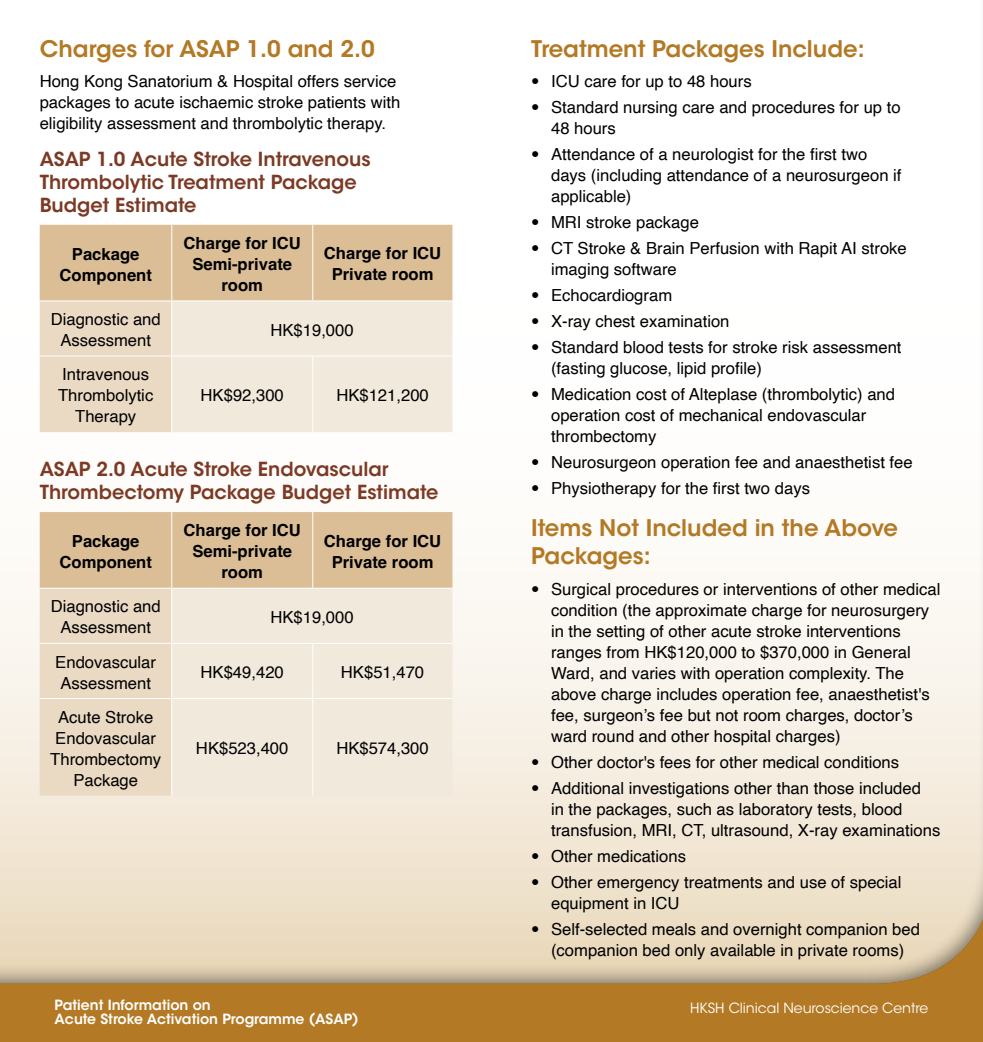
<style>
.page{position:relative;width:983px;height:1042px;background:#fff}
.page>*{position:absolute;margin:0;border:0;box-sizing:border-box;transform-origin:0 0}
.t1{font:600 22.75px/27.3px "ITC Avant Garde Std";color:#b37924}
.t2{font:600 19.25px/23.1px "ITC Avant Garde Std";color:#7c3a25}
.t3{font:16.62px/21px "Helvetica";color:#000}
.t4{font:700 16.62px/21px "Helvetica";color:#000;text-align:center}
.t5{font:600 14px "ITC Avant Garde Std";color:#fff}
.t6{font:14px "ITC Avant Garde Std";color:#fff}
.s1{font-family:"Helvetica Neue LT Std";font-weight:100;font-stretch:condensed}
</style>
<div class="page">
<div style="left:0;top:0;width:982px;height:1042px;background:#b37924"></div>
<div style="left:0;top:0;width:982px;height:986px;background:#000;opacity:.5"></div>
<svg style="left:40px;top:225px;width:412px;height:207px;background:#e8d6be"></svg>
<hr style="left:171px;top:225px;width:1px;height:75px;background:#fff">
<hr style="left:312px;top:225px;width:1px;height:75px;background:#fff">
<hr style="left:40px;top:300px;width:132px;height:1px;background:#fff">
<hr style="left:172px;top:300px;width:141px;height:1px;background:#fff">
<hr style="left:171px;top:301px;width:1px;height:55px;background:#fff">
<hr style="left:313px;top:300px;width:139px;height:1px;background:#fff">
<hr style="left:40px;top:356px;width:132px;height:1px;background:#fff">
<hr style="left:172px;top:356px;width:141px;height:1px;background:#fff">
<hr style="left:171px;top:356px;width:1px;height:76px;background:#fff">
<hr style="left:313px;top:356px;width:139px;height:1px;background:#fff">
<hr style="left:312px;top:356px;width:1px;height:76px;background:#fff">
<svg style="left:40px;top:512px;width:412px;height:283px;background:#e2cbab"></svg>
<div style="left:172px;top:589px;width:280px;height:206px;background:#f2e9dd"></div>
<hr style="left:171px;top:512px;width:1px;height:76px;background:#fff">
<hr style="left:312px;top:512px;width:1px;height:76px;background:#fff">
<hr style="left:40px;top:588px;width:132px;height:1px;background:#fff">
<hr style="left:172px;top:588px;width:141px;height:1px;background:#fff">
<hr style="left:171px;top:589px;width:1px;height:54px;background:#fff">
<hr style="left:313px;top:588px;width:139px;height:1px;background:#fff">
<hr style="left:40px;top:643px;width:132px;height:1px;background:#fff">
<hr style="left:172px;top:643px;width:141px;height:1px;background:#fff">
<hr style="left:171px;top:644px;width:1px;height:54px;background:#fff">
<hr style="left:313px;top:643px;width:139px;height:1px;background:#fff">
<hr style="left:312px;top:644px;width:1px;height:54px;background:#fff">
<hr style="left:171px;top:699px;width:1px;height:96px;background:#fff">
<hr style="left:312px;top:699px;width:1px;height:96px;background:#fff">
<hr style="left:40px;top:698px;width:132px;height:1px;background:#fff">
<hr style="left:172px;top:698px;width:141px;height:1px;background:#fff">
<hr style="left:313px;top:698px;width:139px;height:1px;background:#fff">
<h1 class="t1" style="left:40px;top:35px;width:336px">Charges for ASAP 1.0 and 2.0</h1>
<p class="t3" style="left:40px;top:72px;width:362px">Hong Kong Sanatorium &amp; Hospital offers service packages to acute ischaemic stroke patients with eligibility assessment and thrombolytic therapy.</p>
<p class="t2" style="left:40px;top:147px;width:332px">ASAP 1.0 Acute Stroke Intravenous<br>Thrombolytic Treatment Package<br>Budget Estimate</p>
<p class="t4" style="left:59px;top:245px;width:94px">Package<br>Component</p>
<p class="t4" style="left:183px;top:234px;width:119px">Charge for ICU<br>Semi-private room</p>
<p class="t4" style="left:324px;top:245px;width:119px">Charge for ICU<br>Private room</p>
<p class="t3" style="left:51px;top:309px;width:111px;text-align:center">Diagnostic and<br>Assessment</p>
<p class="t3" style="left:270px;top:320px;width:85px">HK$19,000</p>
<p class="t3" style="left:58px;top:364px;width:97px;text-align:center">Intravenous<br>Thrombolytic<br>Therapy</p>
<p class="t3" style="left:200px;top:385px;width:85px">HK$92,300</p>
<p class="t3" style="left:336px;top:385px;width:94px">HK$121,200</p>
<p class="t2" style="left:40px;top:457px;width:400px">ASAP 2.0 Acute Stroke Endovascular<br>Thrombectomy Package Budget Estimate</p>
<p class="t4" style="left:59px;top:532px;width:94px">Package<br>Component</p>
<p class="t4" style="left:183px;top:522px;width:119px">Charge for ICU<br>Semi-private room</p>
<p class="t4" style="left:324px;top:532px;width:119px">Charge for ICU<br>Private room</p>
<p class="t3" style="left:51px;top:596px;width:111px;text-align:center">Diagnostic and<br>Assessment</p>
<p class="t3" style="left:270px;top:607px;width:85px">HK$19,000</p>
<p class="t3" style="left:55px;top:652px;width:102px;text-align:center">Endovascular<br>Assessment</p>
<p class="t3" style="left:200px;top:662px;width:85px">HK$49,420</p>
<p class="t3" style="left:341px;top:662px;width:85px">HK$51,470</p>
<p class="t3" style="left:50px;top:707px;width:112px;text-align:center">Acute Stroke<br>Endovascular<br>Thrombectomy<br>Package</p>
<p class="t3" style="left:196px;top:738px;width:94px">HK$523,400</p>
<p class="t3" style="left:336px;top:738px;width:94px">HK$574,300</p>
<h1 class="t1" style="left:531px;top:35px;width:335px">Treatment Packages Include:</h1>
<p class="t3" style="left:531px;top:72px;width:222px"><span class="s1">•</span> ICU care for up to 48 hours</p>
<p class="t3" style="left:551px;top:98px;width:351px;text-indent:-20px"><span class="s1">•</span> Standard nursing care and procedures for up to<br>48 hours</p>
<p class="t3" style="left:551px;top:145px;width:352px;text-indent:-20px"><span class="s1">•</span> Attendance of a neurologist for the first two days (including attendance of a neurosurgeon if applicable)</p>
<p class="t3" style="left:531px;top:213px;width:169px"><span class="s1">•</span> MRI stroke package</p>
<p class="t3" style="left:551px;top:238px;width:357px;text-indent:-20px"><span class="s1">•</span> CT Stroke &amp; Brain Perfusion with Rapit AI stroke imaging software</p>
<p class="t3" style="left:531px;top:285px;width:142px"><span class="s1">•</span> Echocardiogram</p>
<p class="t3" style="left:531px;top:311px;width:200px"><span class="s1">•</span> X-ray chest examination</p>
<p class="t3" style="left:551px;top:337px;width:352px;text-indent:-20px"><span class="s1">•</span> Standard blood tests for stroke risk assessment (fasting glucose, lipid profile)</p>
<p class="t3" style="left:551px;top:384px;width:345px;text-indent:-20px"><span class="s1">•</span> Medication cost of Alteplase (thrombolytic) and operation cost of mechanical endovascular thrombectomy</p>
<p class="t3" style="left:531px;top:452px;width:383px"><span class="s1">•</span> Neurosurgeon operation fee and anaesthetist fee</p>
<p class="t3" style="left:531px;top:478px;width:280px"><span class="s1">•</span> Physiotherapy for the first two days</p>
<h1 class="t1" style="left:531px;top:514px;width:368px">Items Not Included in the Above<br>Packages:</h1>
<p class="t3" style="left:551px;top:579px;width:390px;text-indent:-20px"><span class="s1">•</span> Surgical procedures or interventions of other medical condition (the approximate charge for neurosurgery in the setting of other acute stroke interventions ranges from HK$120,000 to $370,000 in General Ward, and varies with operation complexity. The above charge includes operation fee, anaesthetist's fee, surgeon’s fee but not room charges, doctor’s ward round and other hospital charges)</p>
<p class="t3" style="left:531px;top:752px;width:369px"><span class="s1">•</span> Other doctor's fees for other medical conditions</p>
<p class="t3" style="left:551px;top:778px;width:390px;text-indent:-20px"><span class="s1">•</span> Additional investigations other than those included<br>in the packages, such as laboratory tests, blood transfusion, MRI, CT, ultrasound, X-ray examinations</p>
<p class="t3" style="left:531px;top:846px;width:156px"><span class="s1">•</span> Other medications</p>
<p class="t3" style="left:551px;top:871px;width:352px;text-indent:-20px"><span class="s1">•</span> Other emergency treatments and use of special equipment in ICU</p>
<p class="t3" style="left:531px;top:918px;width:390px;text-align:center"><span class="s1">•</span> Self-selected meals and overnight companion bed (companion bed only available in private rooms)</p>
<p class="t5" style="left:55px;top:996px;width:158px">Patient Information on</p>
<p class="t6" style="left:698px;top:999px;width:181px">Comprehensive On ology</p>
<p class="t5" style="left:55px;top:1010px;width:305px">Acute Stroke Activation Programme (ASAP)</p>
<p class="t5" style="left:53px;top:999px;width:330px">Haematological Cancer Plasma Cell Myeloma</p>
<p class="t6" style="left:689px;top:999px;width:240px">HKSH Clinical Neuroscience Centre</p>
</div>
